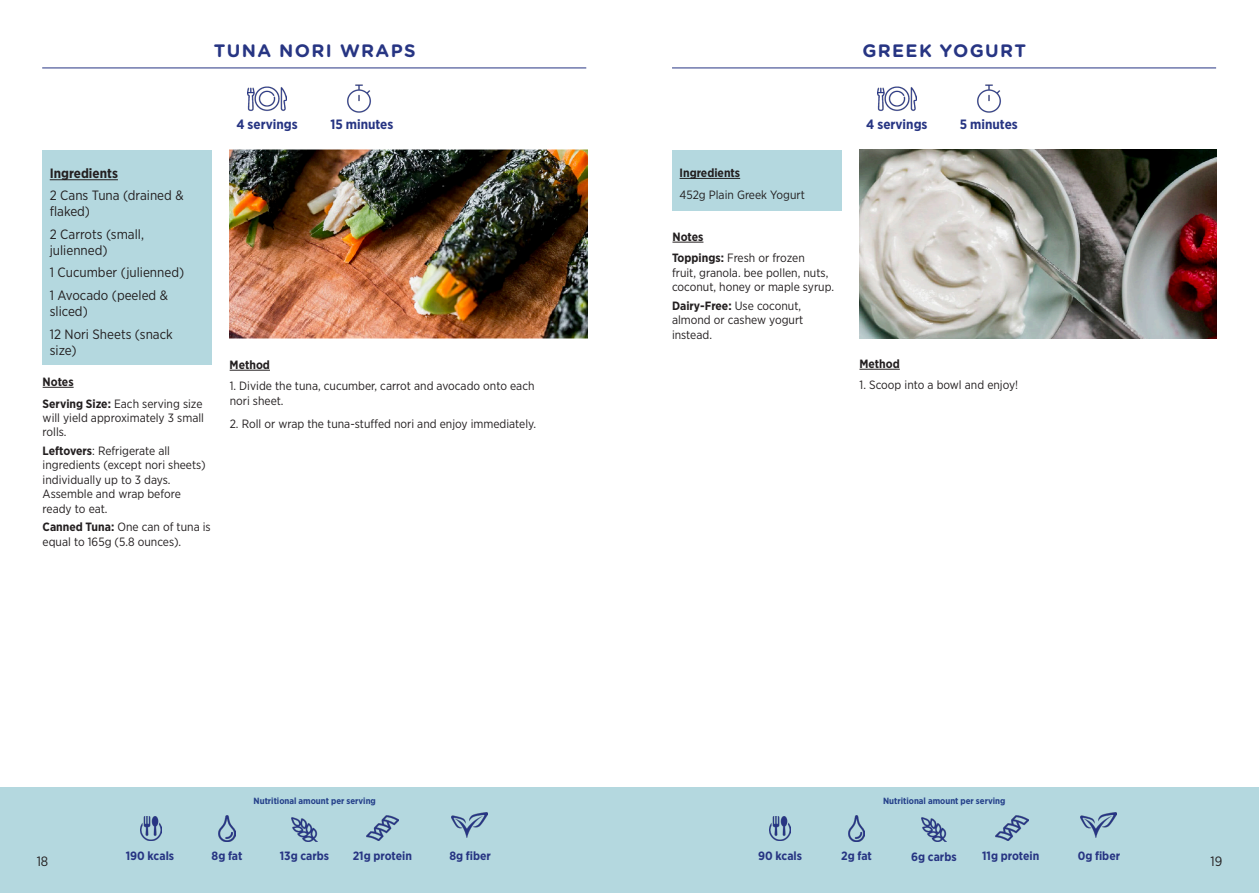
<style>
.page{position:relative;width:1259px;height:893px;background:#fff}
.page>*{position:absolute;margin:0;border:0;box-sizing:border-box;transform-origin:0 0}
.t1{font:700 18px "Gotham Rounded";letter-spacing:.075em;color:#273583}
.t2{font:13.5px/16.2px "Gotham Narrow";color:#231f20}
.t3{font:700 13.5px "Gotham Narrow";color:#273583}
.t4{font:700 13.5px "Gotham Narrow";color:#231f20}
.t5{font:12px/14.4px "Gotham Narrow";color:#231f20}
.t6{font:700 12px "Gotham Narrow";color:#273583}
.t7{font:700 12px "Gotham Narrow";color:#231f20}
.t8{font:700 9px "Gotham Narrow";color:#24408a}
.s1{font-weight:700}
</style>
<div class="page">
<div style="left:0;top:788px;width:1259px;height:105px;background:#b4d8df"></div>
<img style="left:140px;top:816px;width:21px;height:24px">
<img style="left:769px;top:816px;width:22px;height:24px">
<img style="left:219px;top:815px;width:16px;height:26px">
<img style="left:848px;top:815px;width:17px;height:26px">
<img style="left:292px;top:817px;width:25px;height:24px">
<img style="left:921px;top:817px;width:25px;height:24px">
<img style="left:451px;top:813px;width:36px;height:25px">
<img style="left:1081px;top:813px;width:35px;height:25px">
<img style="left:366px;top:815px;width:33px;height:25px">
<img style="left:995px;top:815px;width:33px;height:25px">
<hr style="left:42px;top:68px;width:544px;height:1px;background:#273583">
<img style="left:248px;top:86px;width:38px;height:25px">
<img style="left:347px;top:84px;width:24px;height:29px">
<div style="left:42px;top:150px;width:170px;height:215px;background:#b4d8df"></div>
<img style="left:230px;top:150px;width:357px;height:188px">
<hr style="left:50px;top:179px;width:68px;height:1px;background:#231f20">
<hr style="left:43px;top:387px;width:31px;height:1px;background:#231f20">
<hr style="left:230px;top:370px;width:40px;height:1px;background:#231f20">
<hr style="left:672px;top:68px;width:544px;height:1px;background:#273583">
<img style="left:877px;top:86px;width:39px;height:25px">
<img style="left:977px;top:84px;width:24px;height:29px">
<div style="left:672px;top:150px;width:169px;height:60px;background:#b4d8df"></div>
<img style="left:859px;top:150px;width:357px;height:188px">
<hr style="left:679px;top:178px;width:61px;height:1px;background:#231f20">
<hr style="left:672px;top:242px;width:31px;height:1px;background:#231f20">
<hr style="left:859px;top:369px;width:41px;height:1px;background:#231f20">
<p class="t1" style="left:214px;top:37px;width:203px">TUNA NORI WRAPS</p>
<p class="t1" style="left:862px;top:37px;width:165px">GREEK YOGURT</p>
<p class="t3" style="left:236px;top:115px;width:63px">4 servings</p>
<p class="t3" style="left:330px;top:115px;width:64px">15 minutes</p>
<p class="t3" style="left:866px;top:115px;width:63px">4 servings</p>
<p class="t3" style="left:960px;top:115px;width:59px">5 minutes</p>
<p class="t4" style="left:50px;top:165px;width:70px">Ingredients</p>
<p class="t7" style="left:679px;top:165px;width:62px">Ingredients</p>
<p class="t2" style="left:50px;top:187px;width:135px">2 Cans Tuna (drained &amp; flaked)</p>
<p class="t2" style="left:50px;top:225px;width:96px">2 Carrots (small, julienned)</p>
<p class="t2" style="left:50px;top:264px;width:136px">1 Cucumber (julienned)</p>
<p class="t2" style="left:50px;top:287px;width:120px">1 Avocado (peeled &amp; sliced)</p>
<p class="t2" style="left:50px;top:326px;width:125px">12 Nori Sheets (snack size)</p>
<p class="t5" style="left:679px;top:187px;width:127px">452g Plain Greek Yogurt</p>
<p class="t7" style="left:672px;top:229px;width:32px">Notes</p>
<p class="t5" style="left:672px;top:251px;width:164px"><span class="s1">Toppings:</span> Fresh or frozen<br>fruit, granola. bee pollen, nuts, coconut, honey or maple syrup.</p>
<p class="t5" style="left:672px;top:298px;width:133px"><span class="s1">Dairy-Free:</span> Use coconut, almond or cashew yogurt instead.</p>
<p class="t7" style="left:43px;top:374px;width:32px">Notes</p>
<p class="t5" style="left:43px;top:396px;width:163px"><span class="s1">Serving Size:</span> Each serving size will yield approximately 3 small rolls.</p>
<p class="t5" style="left:43px;top:443px;width:165px"><span class="s1">Leftovers</span>: Refrigerate all ingredients (except nori sheets) individually up to 3 days.<br>Assemble and wrap before ready to eat.</p>
<p class="t5" style="left:43px;top:520px;width:170px"><span class="s1">Canned Tuna:</span> One can of tuna is equal to 165g (5.8 ounces).</p>
<p class="t7" style="left:230px;top:357px;width:42px">Method</p>
<p class="t5" style="left:230px;top:379px;width:306px">1. Divide the tuna, cucumber, carrot and avocado onto each nori sheet.</p>
<p class="t5" style="left:230px;top:416px;width:308px">2. Roll or wrap the tuna-stuffed nori and enjoy immediately.</p>
<p class="t7" style="left:859px;top:356px;width:42px">Method</p>
<p class="t5" style="left:859px;top:378px;width:160px">1. Scoop into a bowl and enjoy!</p>
<p class="t8" style="left:254px;top:795px;width:124px">Nutritional amount per serving</p>
<p class="t8" style="left:883px;top:795px;width:124px">Nutritional amount per serving</p>
<p class="t6" style="left:758px;top:848px;width:45px">90 kcals</p>
<p class="t6" style="left:841px;top:848px;width:32px">2g fat</p>
<p class="t6" style="left:911px;top:849px;width:47px">6g carbs</p>
<p class="t6" style="left:982px;top:848px;width:59px">11g protein</p>
<p class="t6" style="left:1077px;top:848px;width:44px">0g fiber</p>
<p class="t6" style="left:126px;top:848px;width:50px">190 kcals</p>
<p class="t6" style="left:212px;top:848px;width:32px">8g fat</p>
<p class="t6" style="left:280px;top:848px;width:51px">13g carbs</p>
<p class="t6" style="left:353px;top:848px;width:61px">21g protein</p>
<p class="t6" style="left:449px;top:848px;width:43px">8g fiber</p>
<p class="t2" style="left:37px;top:852px;width:13px">18</p>
<p class="t2" style="left:1210px;top:852px;width:13px">19</p>
</div>
